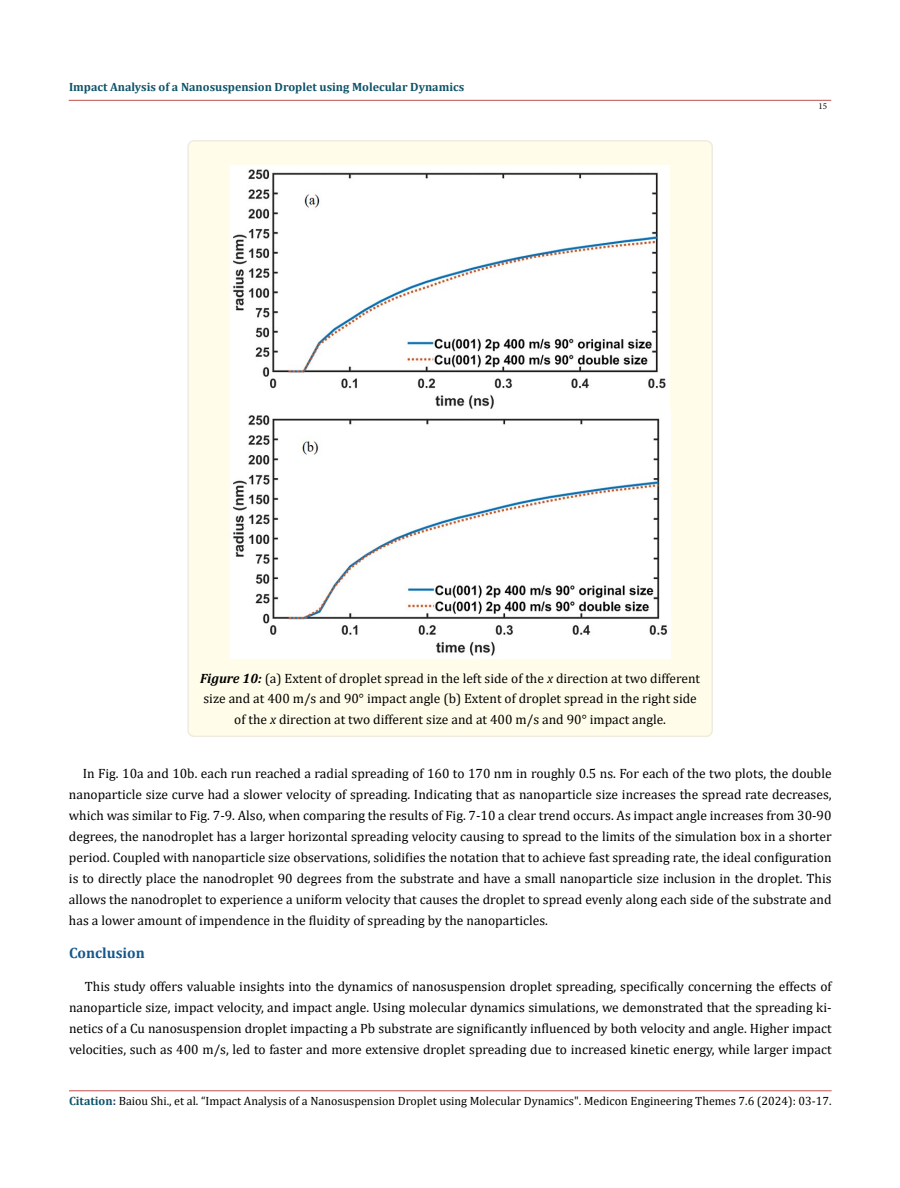
<style>
.page{position:relative;width:900px;height:1188px;background:#fff}
.page>*{position:absolute;margin:0;border:0;box-sizing:border-box;transform-origin:0 0}
.t1{font:700 15px "Cambria";color:#15588c}
.t2{font:13.5px/21px "Cambria";color:#000;text-align:justify}
.t3{font:12px "Cambria";color:#000}
.t4{font:700 12px "Cambria";color:#0e536a}
.t5{font:9px "Minion Pro";color:#000}
.s1{font-weight:700;font-style:italic}
.s2{font-style:italic}
.s3{font-weight:700;color:#0e536a}
.s4{font-weight:700;color:#173e88}
</style>
<div class="page">
<hr style="left:69px;top:1091px;width:763px;height:1px;background:#c0504d">
<hr style="left:69px;top:100px;width:762px;height:1px;background:#c0504d">
<div style="left:188px;top:141px;width:524px;height:595px;background:#fffde9;border-radius:6px"></div>
<div style="left:187px;top:140px;width:526px;height:597px;border:2px solid #eeece1;border-radius:6px"></div>
<img style="left:230px;top:165px;width:440px;height:493px">
<p class="t4" style="left:69px;top:79px;width:397px">Impact Analysis of a Nanosuspension Droplet using Molecular Dynamics</p>
<p class="t5" style="left:818px;top:100px;width:10px">15</p>
<p class="t2" style="left:200px;top:668px;width:502px;line-height:20.2px;text-align:center"><span class="s1">Figure 10:</span> (a) Extent of droplet spread in the left side of the <span class="s2">x</span> direction at two different size and at 400 m/s and 90° impact angle (b) Extent of droplet spread in the right side of the <span class="s2">x</span> direction at two different size and at 400 m/s and 90° impact angle.</p>
<p class="t2" style="left:69px;top:763px;width:764px;text-indent:14px">In Fig. 10a and 10b. each run reached a radial spreading of 160 to 170 nm in roughly 0.5 ns. For each of the two plots, the double nanoparticle size curve had a slower velocity of spreading. Indicating that as nanoparticle size increases the spread rate decreases, which was similar to Fig. 7-9. Also, when comparing the results of Fig. 7-10 a clear trend occurs. As impact angle increases from 30-90 degrees, the nanodroplet has a larger horizontal spreading velocity causing to spread to the limits of the simulation box in a shorter period. Coupled with nanoparticle size observations, solidifies the notation that to achieve fast spreading rate, the ideal configuration is to directly place the nanodroplet 90 degrees from the substrate and have a small nanoparticle size inclusion in the droplet. This allows the nanodroplet to experience a uniform velocity that causes the droplet to spread evenly along each side of the substrate and has a lower amount of impendence in the fluidity of spreading by the nanoparticles.</p>
<p class="t1" style="left:69px;top:942px;width:77px">Conclusion</p>
<p class="t2" style="left:69px;top:976px;width:764px;text-indent:16px">This study offers valuable insights into the dynamics of nanosuspension droplet spreading, specifically concerning the effects of nanoparticle size, impact velocity, and impact angle. Using molecular dynamics simulations, we demonstrated that the spreading ki&shy;netics of a Cu nanosuspension droplet impacting a Pb substrate are significantly influenced by both velocity and angle. Higher impact velocities, such as 400 m/s, led to faster and more extensive droplet spreading due to increased kinetic energy, while larger impact</p>
<p class="t3" style="left:69px;top:1094px;width:764px"><span class="s3">Citation</span><span class="s4">:</span> Baiou Shi., et al. “Impact Analysis of a Nanosuspension Droplet using Molecular Dynamics". Medicon Engineering Themes 7.6 (2024): 03-17.</p>
</div>
